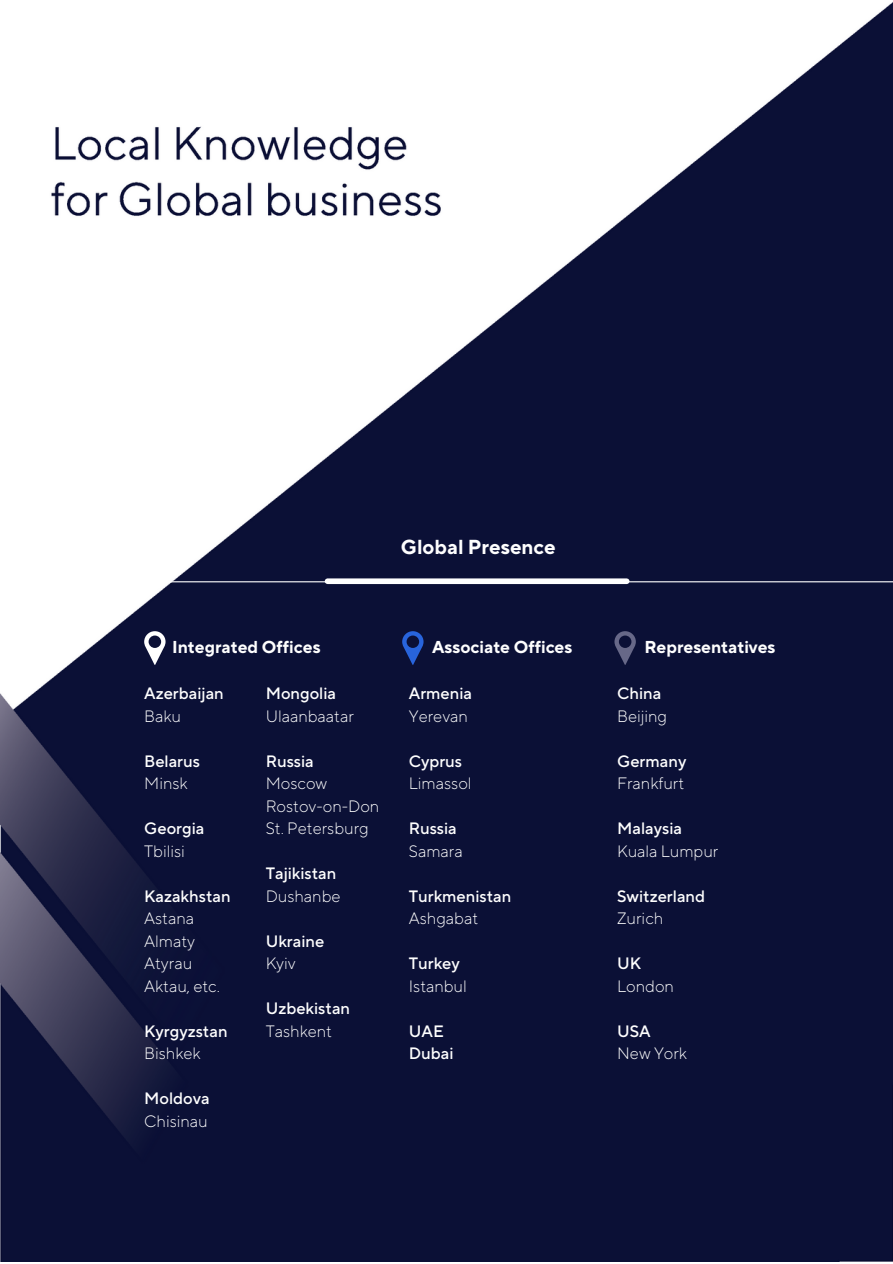
<style>
.page{position:relative;width:893px;height:1264px;background:#fff}
.page>*{position:absolute;margin:0;border:0;box-sizing:border-box;transform-origin:0 0}
.t1{font:700 20.25px "TT Norms Pro";color:#fefefe}
.t2{font:700 17.25px "TT Norms Pro";color:#fefefe}
.t3{font:300 16.5px "TT Norms Pro";color:#fefefe}
.t4{font:500 16.5px "TT Norms Pro";color:#fefefe}
</style>
<div class="page">
<img style="left:0;top:2px;width:892px;height:1259px">
<svg style="left:144px;top:631px;width:21px;height:34px"></svg>
<svg style="left:402px;top:631px;width:21px;height:34px"></svg>
<svg style="left:614px;top:631px;width:21px;height:34px"></svg>
<hr style="left:1px;top:581px;width:891px;height:1px;background:#fff">
<div style="left:327px;top:578px;width:299px;height:6px;background:#fff"></div>
<p class="t1" style="left:401px;top:535px;width:156px">Global Presence</p>
<p class="t2" style="left:172px;top:636px;width:150px">Integrated Offices</p>
<p class="t2" style="left:432px;top:636px;width:141px">Associate Offices</p>
<p class="t2" style="left:644px;top:636px;width:132px">Representatives</p>
<p class="t4" style="left:144px;top:683px;width:81px">Azerbaijan</p>
<p class="t3" style="left:144px;top:706px;width:38px">Baku</p>
<p class="t4" style="left:144px;top:751px;width:57px">Belarus</p>
<p class="t3" style="left:144px;top:773px;width:45px">Minsk</p>
<p class="t4" style="left:144px;top:818px;width:62px">Georgia</p>
<p class="t3" style="left:144px;top:841px;width:42px">Tbilisi</p>
<p class="t4" style="left:144px;top:886px;width:88px">Kazakhstan</p>
<p class="t3" style="left:144px;top:908px;width:51px">Astana</p>
<p class="t3" style="left:144px;top:930px;width:52px">Almaty</p>
<p class="t3" style="left:144px;top:953px;width:50px">Atyrau</p>
<p class="t3" style="left:144px;top:975px;width:77px">Aktau, etc.</p>
<p class="t4" style="left:144px;top:1020px;width:85px">Kyrgyzstan</p>
<p class="t3" style="left:144px;top:1043px;width:58px">Bishkek</p>
<p class="t4" style="left:144px;top:1088px;width:67px">Moldova</p>
<p class="t3" style="left:144px;top:1110px;width:65px">Chisinau</p>
<p class="t4" style="left:266px;top:683px;width:72px">Mongolia</p>
<p class="t3" style="left:266px;top:706px;width:90px">Ulaanbaatar</p>
<p class="t4" style="left:266px;top:751px;width:49px">Russia</p>
<p class="t3" style="left:266px;top:773px;width:63px">Moscow</p>
<p class="t3" style="left:266px;top:796px;width:115px">Rostov-on-Don</p>
<p class="t3" style="left:266px;top:818px;width:104px">St. Petersburg</p>
<p class="t4" style="left:266px;top:863px;width:72px">Tajikistan</p>
<p class="t3" style="left:266px;top:886px;width:76px">Dushanbe</p>
<p class="t4" style="left:266px;top:930px;width:60px">Ukraine</p>
<p class="t3" style="left:266px;top:953px;width:32px">Kyiv</p>
<p class="t4" style="left:266px;top:998px;width:86px">Uzbekistan</p>
<p class="t3" style="left:266px;top:1020px;width:68px">Tashkent</p>
<p class="t4" style="left:409px;top:683px;width:65px">Armenia</p>
<p class="t3" style="left:409px;top:706px;width:61px">Yerevan</p>
<p class="t4" style="left:409px;top:751px;width:55px">Cyprus</p>
<p class="t3" style="left:409px;top:773px;width:64px">Limassol</p>
<p class="t4" style="left:409px;top:818px;width:49px">Russia</p>
<p class="t3" style="left:409px;top:841px;width:55px">Samara</p>
<p class="t4" style="left:409px;top:886px;width:104px">Turkmenistan</p>
<p class="t3" style="left:409px;top:908px;width:71px">Ashgabat</p>
<p class="t4" style="left:409px;top:953px;width:53px">Turkey</p>
<p class="t3" style="left:409px;top:975px;width:59px">Istanbul</p>
<p class="t4" style="left:409px;top:1020px;width:36px">UAE</p>
<p class="t4" style="left:409px;top:1043px;width:46px">Dubai</p>
<p class="t4" style="left:617px;top:683px;width:46px">China</p>
<p class="t3" style="left:617px;top:706px;width:52px">Beijing</p>
<p class="t4" style="left:617px;top:751px;width:71px">Germany</p>
<p class="t3" style="left:617px;top:773px;width:69px">Frankfurt</p>
<p class="t4" style="left:617px;top:818px;width:66px">Malaysia</p>
<p class="t3" style="left:617px;top:841px;width:103px">Kuala Lumpur</p>
<p class="t4" style="left:617px;top:886px;width:89px">Switzerland</p>
<p class="t3" style="left:617px;top:908px;width:48px">Zurich</p>
<p class="t4" style="left:617px;top:953px;width:25px">UK</p>
<p class="t3" style="left:617px;top:975px;width:58px">London</p>
<p class="t4" style="left:617px;top:1020px;width:35px">USA</p>
<p class="t3" style="left:617px;top:1043px;width:71px">New York</p>
</div>
